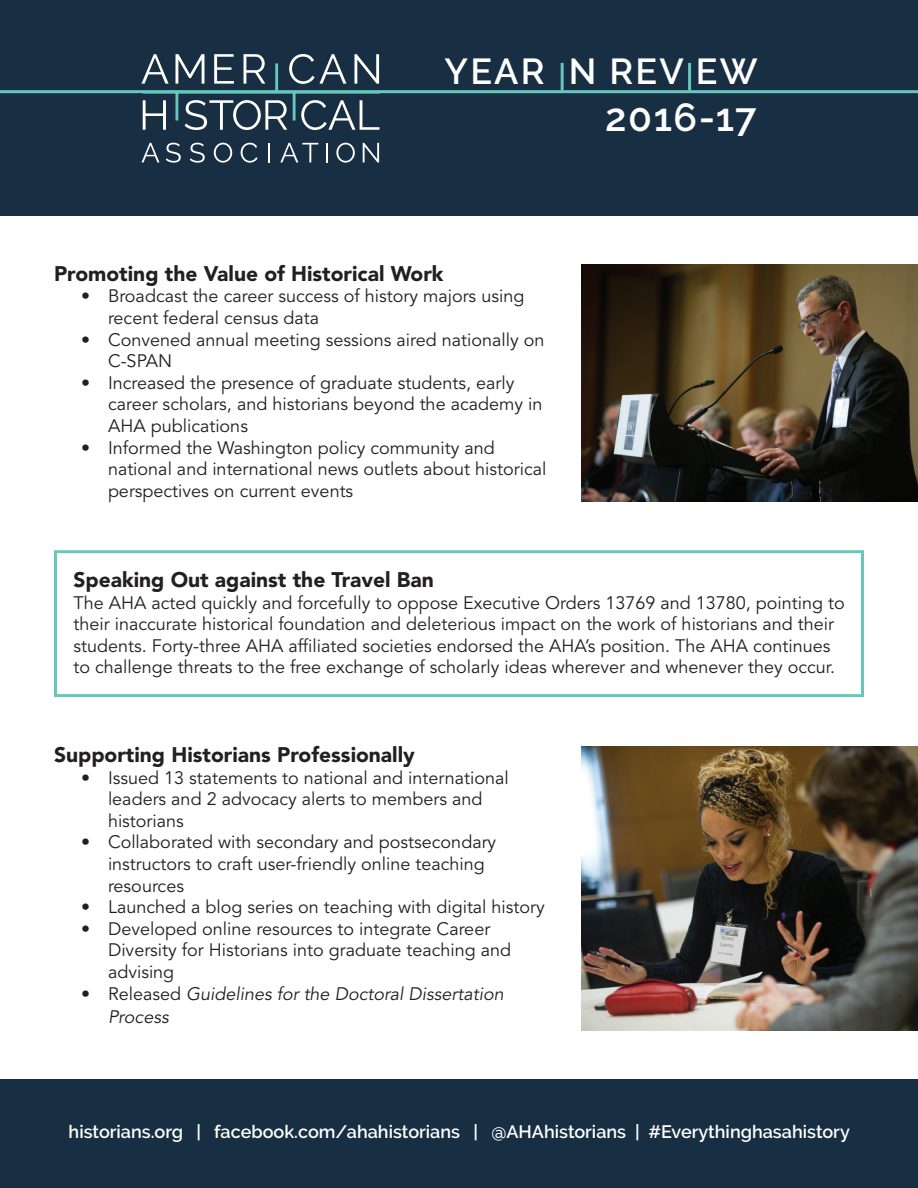
<style>
.page{position:relative;width:918px;height:1188px;background:#fff}
.page>*{position:absolute;margin:0;border:0;box-sizing:border-box;transform-origin:0 0}
.t1{font:600 39px "Raleway";letter-spacing:.04em;color:#fff}
.t2{font:600 36px "Raleway";letter-spacing:.06em;color:#fff}
.t3{font:900 21px "Avenir LT Std";color:#231f20}
.t4{font:18px/21.6px "Avenir LT Std";color:#231f20}
.t5{font:600 18px "Raleway";color:#fff}
.t6{font:italic 18px/23.4px "Avenir LT Std";color:#231f20}
.s1{font-style:normal}
</style>
<div class="page">
<img style="left:581px;top:746px;width:337px;height:284px">
<div style="left:54px;top:550px;width:810px;height:147px;background:#fff;border:3px solid #67c7be"></div>
<img style="left:581px;top:265px;width:337px;height:236px">
<div style="left:0;top:0;width:918px;height:216px;background:#182e42"></div>
<svg style="left:141px;top:143px;width:18px;height:19px"></svg>
<svg style="left:166px;top:143px;width:15px;height:20px"></svg>
<svg style="left:190px;top:143px;width:15px;height:20px"></svg>
<svg style="left:214px;top:143px;width:18px;height:20px"></svg>
<svg style="left:241px;top:143px;width:17px;height:20px"></svg>
<svg style="left:268px;top:143px;width:2px;height:19px"></svg>
<svg style="left:280px;top:143px;width:38px;height:19px"></svg>
<svg style="left:326px;top:143px;width:2px;height:19px"></svg>
<svg style="left:336px;top:143px;width:19px;height:20px"></svg>
<svg style="left:363px;top:143px;width:16px;height:19px"></svg>
<svg style="left:142px;top:54px;width:238px;height:76px"></svg>
<div style="left:0;top:1079px;width:918px;height:109px;background:#182e42"></div>
<hr style="left:0;top:90px;width:918px;height:3px;background:#67c7be">
<hr style="left:561px;top:63px;width:3px;height:27px;background:#67c7be">
<hr style="left:688px;top:63px;width:3px;height:27px;background:#67c7be">
<h2 class="t2" style="left:445px;top:50px;width:314px">YEAR N REV EW</h2>
<p class="t3" style="left:54px;top:261px;width:391px">Promoting the Value of Historical Work</p>
<p class="t4" style="left:108px;top:286px;width:418px;text-indent:-27px">• Broadcast the career success of history majors using recent federal census data</p>
<p class="t4" style="left:108px;top:329px;width:438px;text-indent:-27px">• Convened annual meeting sessions aired nationally on<br>C-SPAN</p>
<p class="t4" style="left:108px;top:372px;width:436px;text-indent:-27px">• Increased the presence of graduate students, early career scholars, and historians beyond the academy in<br>AHA publications</p>
<p class="t4" style="left:108px;top:437px;width:440px;text-indent:-27px">• Informed the Washington policy community and national and international news outlets about historical perspectives on current events</p>
<h1 class="t1" style="left:605px;top:95px;width:153px">2016-17</h1>
<p class="t3" style="left:73px;top:567px;width:362px">Speaking Out against the Travel Ban</p>
<p class="t4" style="left:73px;top:592px;width:773px">The AHA acted quickly and forcefully to oppose Executive Orders 13769 and 13780, pointing to their inaccurate historical foundation and deleterious impact on the work of historians and their students. Forty-three AHA affiliated societies endorsed the AHA’s position. The AHA continues to challenge threats to the free exchange of scholarly ideas wherever and whenever they occur.</p>
<p class="t3" style="left:54px;top:742px;width:362px">Supporting Historians Professionally</p>
<p class="t4" style="left:108px;top:767px;width:402px;text-indent:-27px">• Issued 13 statements to national and international leaders and 2 advocacy alerts to members and historians</p>
<p class="t4" style="left:108px;top:832px;width:390px;text-indent:-27px">• Collaborated with secondary and postsecondary instructors to craft user-friendly online teaching resources</p>
<p class="t4" style="left:81px;top:897px;width:465px">• Launched a blog series on teaching with digital history</p>
<p class="t4" style="left:108px;top:918px;width:405px;text-indent:-27px">• Developed online resources to integrate Career<br>Diversity for Historians into graduate teaching and advising</p>
<p class="t6" style="left:108px;top:982px;width:397px;text-indent:-27px"><span class="s1">• Released</span> Guidelines for the Doctoral Dissertation<br>Process</p>
<p class="t5" style="left:69px;top:1122px;width:783px">historians.org | facebook.com/ahahistorians | @AHAhistorians | #Everythinghasahistory</p>
</div>
